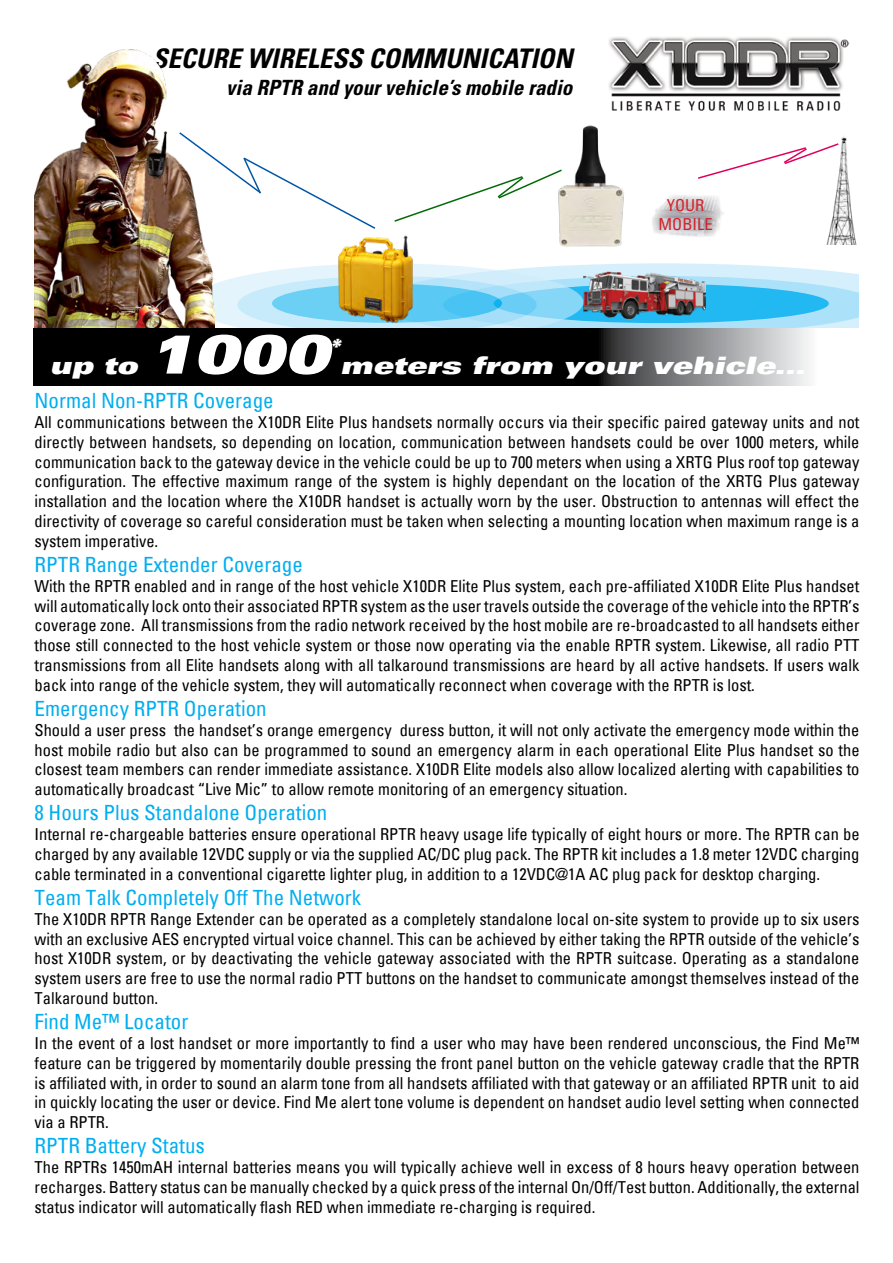
<style>
.page{position:relative;width:893px;height:1263px;background:#fff}
.page>*{position:absolute;margin:0;border:0;box-sizing:border-box;transform-origin:0 0}
.t1{font:54px "Univers LT Std X Black Ex Obl";color:#fff}
.t2{font:italic 700 condensed 27px "Univers LT Std";color:#000}
.t3{font:24px "Univers LT Std X Black Ex Obl";color:#fff}
.t4{font:condensed 21px "Univers";color:#00aeef}
.t5{font:italic 700 condensed 21px "Univers LT Std";color:#000}
.t6{font:21px "Univers LT Std X Black Ex Obl";color:#fff}
.t7{font:condensed 16.5px/19.8px "Univers";color:#000;text-align:justify}
.t8{font:condensed 16.5px/19.8px "Univers";color:#d2232a;text-align:center}
</style>
<div class="page">
<img style="left:827px;top:136px;width:29px;height:109px">
<svg style="left:503px;top:263px;width:356px;height:65px"></svg>
<div style="left:443px;top:276px;width:436px;height:58px;background:#abe1f9;border-radius:50%"></div>
<div style="left:494px;top:284px;width:335px;height:39px;background:#22b8f1;border-radius:50%"></div>
<svg style="left:698px;top:142px;width:142px;height:38px"></svg>
<img style="left:652px;top:195px;width:71px;height:42px">
<img style="left:609px;top:37px;width:240px;height:74px">
<svg style="left:215px;top:157px;width:161px;height:72px"></svg>
<img style="left:583px;top:270px;width:122px;height:48px">
<div style="left:859px;top:272px;width:34px;height:121px;background:#fff"></div>
<svg style="left:191px;top:263px;width:392px;height:78px;background:#c8ebfb"></svg>
<svg style="left:237px;top:276px;width:300px;height:58px"></svg>
<svg style="left:272px;top:284px;width:230px;height:39px;background:#5bc9f4"></svg>
<img style="left:328px;top:235px;width:94px;height:93px">
<img style="left:34px;top:50px;width:181px;height:278px">
<svg style="left:34px;top:328px;width:775px;height:57px;background:#262727"></svg>
<img style="left:559px;top:125px;width:65px;height:122px">
<svg style="left:394px;top:168px;width:169px;height:55px"></svg>
<h2 class="t2" style="left:152px;top:42px;width:421px">SECURE WIRELESS COMMUNICATION</h2>
<p class="t5" style="left:226px;top:74px;width:348px">via RPTR and your vehicle’s mobile radio</p>
<p class="t8" style="left:658px;top:194px;width:56px">YOUR<br>MOBILE</p>
<h3 class="t3" style="left:49px;top:351px;width:90px">up to</h3>
<h1 class="t1" style="left:148px;top:322px;width:183px">1000</h1>
<p class="t6" style="left:329px;top:334px;width:12px">*</p>
<h3 class="t3" style="left:340px;top:351px;width:466px">meters from your vehicle...</h3>
<p class="t4" style="left:35px;top:387px;width:241px">Normal Non-RPTR Coverage</p>
<p class="t7" style="left:35px;top:412px;width:826px">All communications between the X10DR Elite Plus handsets normally occurs via their specific paired gateway units and not directly between handsets, so depending on location, communication between handsets could be over 1000 meters, while communication back to the gateway device in the vehicle could be up to 700 meters when using a XRTG Plus roof top gateway configuration. The effective maximum range of the system is highly dependant on the location of the XRTG Plus gateway installation and the location where the X10DR handset is actually worn by the user. Obstruction to antennas will effect the directivity of coverage so careful consideration must be taken when selecting a mounting location when maximum range is a system imperative.</p>
<p class="t4" style="left:35px;top:551px;width:270px">RPTR Range Extender Coverage</p>
<p class="t7" style="left:35px;top:576px;width:826px">With the RPTR enabled and in range of the host vehicle X10DR Elite Plus system, each pre-affiliated X10DR Elite Plus handset will automatically lock onto their associated RPTR system as the user travels outside the coverage of the vehicle into the RPTR’s coverage zone. All transmissions from the radio network received by the host mobile are re-broadcasted to all handsets either those still connected to the host vehicle system or those now operating via the enable RPTR system. Likewise, all radio PTT transmissions from all Elite handsets along with all talkaround transmissions are heard by all active handsets. If users walk back into range of the vehicle system, they will automatically reconnect when coverage with the RPTR is lost.</p>
<p class="t4" style="left:35px;top:695px;width:234px">Emergency RPTR Operation</p>
<p class="t7" style="left:35px;top:720px;width:826px">Should a user press the handset’s orange emergency duress button, it will not only activate the emergency mode within the host mobile radio but also can be programmed to sound an emergency alarm in each operational Elite Plus handset so the closest team members can render immediate assistance. X10DR Elite models also allow localized alerting with capabilities to automatically broadcast “Live Mic” to allow remote monitoring of an emergency situation.</p>
<p class="t4" style="left:35px;top:799px;width:294px">8 Hours Plus Standalone Operation</p>
<p class="t7" style="left:35px;top:824px;width:826px">Internal re-chargeable batteries ensure operational RPTR heavy usage life typically of eight hours or more. The RPTR can be charged by any available 12VDC supply or via the supplied AC/DC plug pack. The RPTR kit includes a 1.8 meter 12VDC charging cable terminated in a conventional cigarette lighter plug, in addition to a 12VDC@1A AC plug pack for desktop charging.</p>
<p class="t4" style="left:35px;top:884px;width:328px">Team Talk Completely Off The Network</p>
<p class="t7" style="left:35px;top:909px;width:826px">The X10DR RPTR Range Extender can be operated as a completely standalone local on-site system to provide up to six users with an exclusive AES encrypted virtual voice channel. This can be achieved by either taking the RPTR outside of the vehicle’s host X10DR system, or by deactivating the vehicle gateway associated with the RPTR suitcase. Operating as a standalone system users are free to use the normal radio PTT buttons on the handset to communicate amongst themselves instead of the Talkaround button.</p>
<p class="t4" style="left:35px;top:1008px;width:155px">Find Me™ Locator</p>
<p class="t7" style="left:35px;top:1033px;width:826px">In the event of a lost handset or more importantly to find a user who may have been rendered unconscious, the Find Me™ feature can be triggered by momentarily double pressing the front panel button on the vehicle gateway cradle that the RPTR is affiliated with, in order to sound an alarm tone from all handsets affiliated with that gateway or an affiliated RPTR unit to aid in quickly locating the user or device. Find Me alert tone volume is dependent on handset audio level setting when connected via a RPTR.</p>
<p class="t4" style="left:35px;top:1132px;width:172px">RPTR Battery Status</p>
<p class="t7" style="left:35px;top:1157px;width:826px">The RPTRs 1450mAH internal batteries means you will typically achieve well in excess of 8 hours heavy operation between recharges. Battery status can be manually checked by a quick press of the internal On/Off/Test button. Additionally, the external status indicator will automatically flash RED when immediate re-charging is required.</p>
</div>
